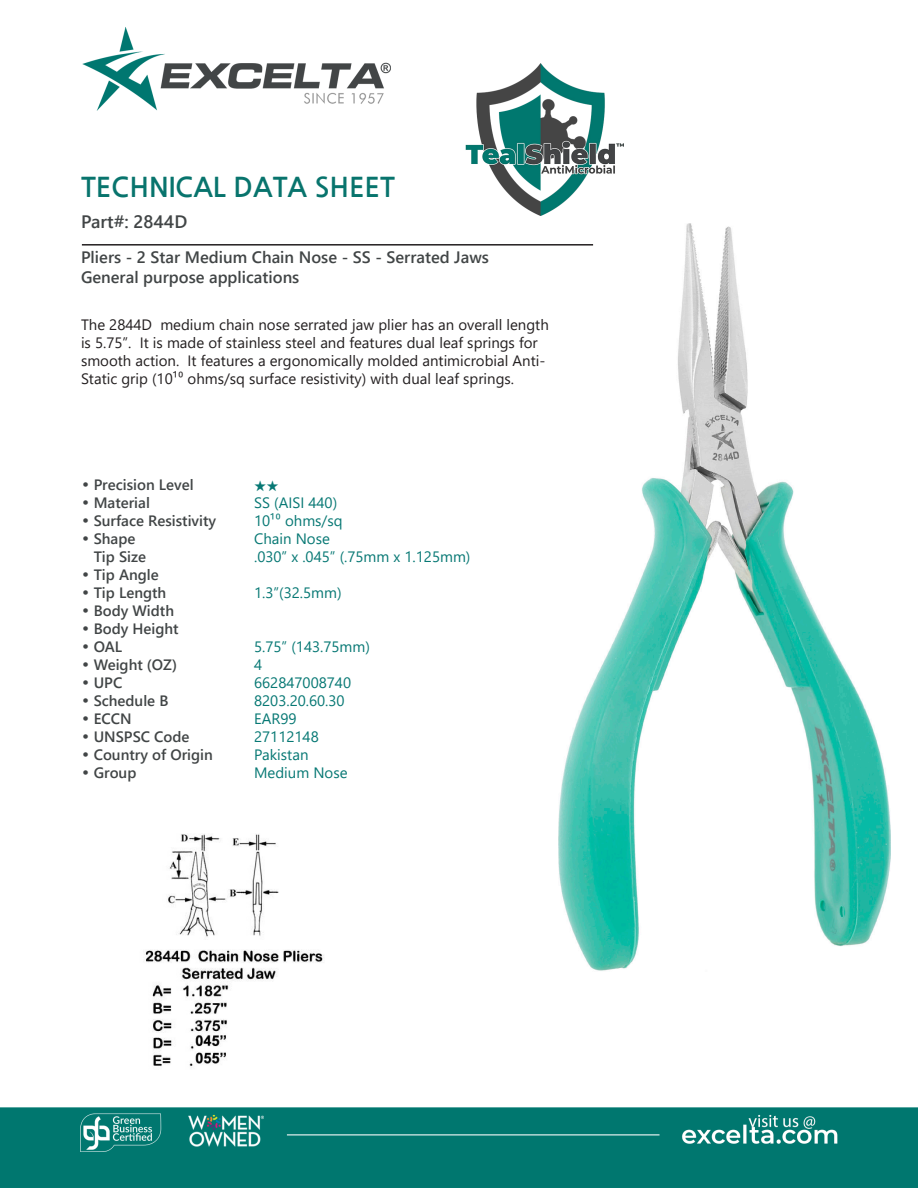
<style>
.page{position:relative;width:918px;height:1188px;background:#fff}
.page>*{position:absolute;margin:0;border:0;box-sizing:border-box;transform-origin:0 0}
.t1{font:700 27px "Nanum Gothic";color:#08746d}
.t2{font:700 18px "Yu Gothic UI";color:#414546}
.t3{font:700 16.5px "Yu Gothic UI";color:#414546}
.t4{font:15px/18px "Yu Gothic UI";color:#231f20}
.CT_s_CTM{font:700 15px "Yu Gothic UI";color:#414546}
.CT_s_CTM-2{font:15px "Yu Gothic UI";color:#077874}
.s1{font-family:"Century Gothic";font-weight:400}
</style>
<div class="page">
<img style="left:0;top:27px;width:918px;height:1161px">
<img style="left:558px;top:223px;width:333px;height:749px">
<img style="left:140px;top:824px;width:185px;height:247px">
<hr style="left:82px;top:244px;width:511px;height:2px;background:#231f20">
<img style="left:465px;top:64px;width:159px;height:151px">
<svg style="left:255px;top:481px;width:23px;height:11px"></svg>
<p class="t1" style="left:81px;top:173px;width:315px">TECHNICAL DATA SHEET</p>
<p class="t2" style="left:81px;top:212px;width:108px">Part#: 2844D</p>
<p class="t3" style="left:81px;top:247px;width:410px">Pliers - 2 Star Medium Chain Nose - SS - Serrated Jaws</p>
<p class="t3" style="left:81px;top:267px;width:220px">General purpose applications</p>
<p class="t4" style="left:81px;top:313px;width:469px">The 2844D medium chain nose serrated jaw plier has an overall length is 5.75”. It is made of stainless steel and features dual leaf springs for smooth action. It features a ergonomically molded antimicrobial Anti-Static grip (10¹⁰ ohms/sq surface resistivity) with dual leaf springs.</p>
<p class="CT_s_CTM" style="left:81px;top:476px;width:114px"><span class="s1">•</span> Precision Level</p>
<p class="CT_s_CTM" style="left:81px;top:494px;width:70px"><span class="s1">•</span> Material</p>
<p class="CT_s_CTM-2" style="left:254px;top:489px;width:85px">SS (AISI 440)</p>
<p class="CT_s_CTM" style="left:81px;top:512px;width:137px"><span class="s1">•</span> Surface Resistivity</p>
<p class="CT_s_CTM-2" style="left:254px;top:507px;width:90px">10¹⁰ ohms/sq</p>
<p class="CT_s_CTM" style="left:81px;top:530px;width:56px"><span class="s1">•</span> Shape</p>
<p class="CT_s_CTM-2" style="left:254px;top:525px;width:77px">Chain Nose</p>
<p class="CT_s_CTM" style="left:94px;top:548px;width:54px">Tip Size</p>
<p class="CT_s_CTM-2" style="left:254px;top:543px;width:218px">.030” x .045” (.75mm x 1.125mm)</p>
<p class="CT_s_CTM" style="left:81px;top:566px;width:79px"><span class="s1">•</span> Tip Angle</p>
<p class="CT_s_CTM" style="left:81px;top:584px;width:87px"><span class="s1">•</span> Tip Length</p>
<p class="CT_s_CTM-2" style="left:254px;top:579px;width:89px">1.3”(32.5mm)</p>
<p class="CT_s_CTM" style="left:81px;top:602px;width:95px"><span class="s1">•</span> Body Width</p>
<p class="CT_s_CTM" style="left:81px;top:620px;width:99px"><span class="s1">•</span> Body Height</p>
<p class="CT_s_CTM" style="left:81px;top:638px;width:43px"><span class="s1">•</span> OAL</p>
<p class="CT_s_CTM-2" style="left:254px;top:633px;width:117px">5.75” (143.75mm)</p>
<p class="CT_s_CTM" style="left:81px;top:656px;width:98px"><span class="s1">•</span> Weight (OZ)</p>
<p class="CT_s_CTM-2" style="left:254px;top:651px;width:10px">4</p>
<p class="CT_s_CTM" style="left:81px;top:674px;width:43px"><span class="s1">•</span> UPC</p>
<p class="CT_s_CTM-2" style="left:254px;top:669px;width:99px">662847008740</p>
<p class="CT_s_CTM" style="left:81px;top:692px;width:89px"><span class="s1">•</span> Schedule B</p>
<p class="CT_s_CTM-2" style="left:254px;top:687px;width:92px">8203.20.60.30</p>
<p class="CT_s_CTM" style="left:81px;top:710px;width:52px"><span class="s1">•</span> ECCN</p>
<p class="CT_s_CTM-2" style="left:254px;top:705px;width:44px">EAR99</p>
<p class="CT_s_CTM" style="left:81px;top:728px;width:110px"><span class="s1">•</span> UNSPSC Code</p>
<p class="CT_s_CTM-2" style="left:254px;top:723px;width:66px">27112148</p>
<p class="CT_s_CTM" style="left:81px;top:746px;width:133px"><span class="s1">•</span> Country of Origin</p>
<p class="CT_s_CTM-2" style="left:254px;top:741px;width:56px">Pakistan</p>
<p class="CT_s_CTM" style="left:81px;top:764px;width:57px"><span class="s1">•</span> Group</p>
<p class="CT_s_CTM-2" style="left:254px;top:759px;width:95px">Medium Nose</p>
</div>
